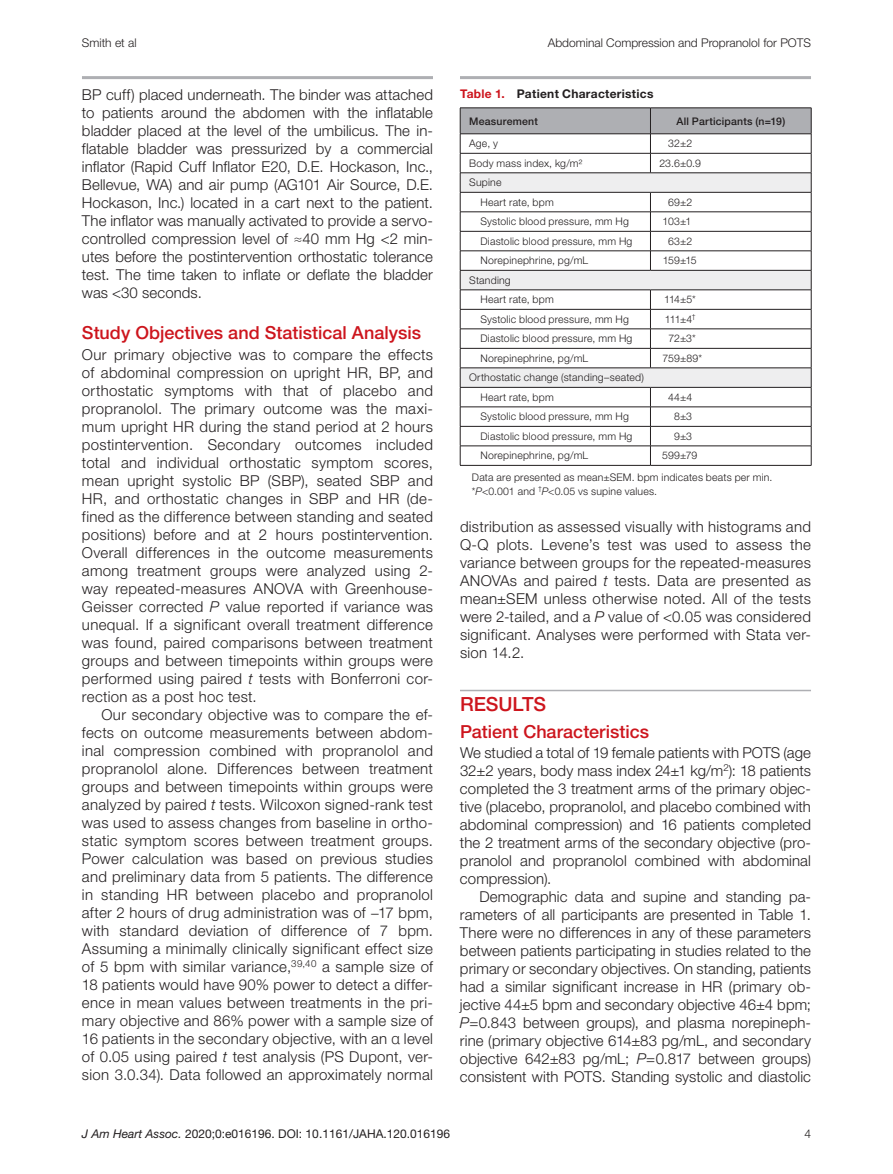
<style>
.page{position:relative;width:893px;height:1174px;background:#fff}
.page>*{position:absolute;margin:0;border:0;box-sizing:border-box;transform-origin:0 0}
.t1{font:500 19.5px "Helvetica Neue LT Std";color:#cd151d}
.t2{font:500 18px "Helvetica Neue LT Std";color:#cd151d}
.t3{font:300 15px/18px "Helvetica Neue LT Std";letter-spacing:.01em;color:#231f20;text-align:justify}
.t4{font:12px "Helvetica Neue LT Std";color:#231f20}
.t5{font:300 12px "Helvetica Neue LT Std";color:#231f20}
.t6{font:700 12px "Helvetica Neue LT Std";letter-spacing:.025em;color:#231f20}
.t7{font:300 10.5px/19.5px "Helvetica Neue LT Std";letter-spacing:.02em;color:#231f20}
.t8{font:500 10.5px "Helvetica Neue LT Std";letter-spacing:.02em;color:#231f20}
.s1{font-style:italic}
.s2{font-family:"Noto Sans"}
.s3{color:#cd151d}
</style>
<div class="page">
<hr style="left:460px;top:690px;width:351px;height:1px;background:#aeafb3">
<hr style="left:460px;top:465px;width:190px;height:1px;background:#231f20">
<svg style="left:460px;top:108px;width:352px;height:357px"></svg>
<hr style="left:650px;top:465px;width:161px;height:1px;background:#231f20">
<hr style="left:82px;top:76px;width:351px;height:3px;background:#aeafb3">
<hr style="left:460px;top:76px;width:351px;height:3px;background:#aeafb3">
<p class="t5" style="left:82px;top:35px;width:56px">Smith et al</p>
<p class="t5" style="left:548px;top:35px;width:265px">Abdominal Compression and Propranolol for POTS</p>
<p class="t3" style="left:82px;top:85px;width:353px">BP cuff) placed underneath. The binder was attached to patients around the abdomen with the inflatable bladder placed at the level of the umbilicus. The in&shy;flatable bladder was pressurized by a commercial inflator (Rapid Cuff Inflator E20, D.E. Hockason, Inc., Bellevue, WA) and air pump (AG101 Air Source, D.E.<br>Hockason, Inc.) located in a cart next to the patient.<br>The inflator was manually activated to provide a servo&shy;controlled compression level of ≈40 mm Hg &lt;2 min&shy;utes before the postintervention orthostatic tolerance test. The time taken to inflate or deflate the bladder was &lt;30 seconds.</p>
<p class="t2" style="left:82px;top:322px;width:341px">Study Objectives and Statistical Analysis</p>
<p class="t3" style="left:82px;top:345px;width:353px">Our primary objective was to compare the effects of abdominal compression on upright HR, BP, and orthostatic symptoms with that of placebo and propranolol. The primary outcome was the maxi&shy;mum upright HR during the stand period at 2 hours postintervention. Secondary outcomes included total and individual orthostatic symptom scores, mean upright systolic BP (SBP), seated SBP and HR, and orthostatic changes in SBP and HR (de&shy;fined as the difference between standing and seated positions) before and at 2 hours postintervention.<br>Overall differences in the outcome measurements among treatment groups were analyzed using 2- way repeated-measures ANOVA with Greenhouse-Geisser corrected <span class="s1">P</span> value reported if variance was unequal. If a significant overall treatment difference was found, paired comparisons between treatment groups and between timepoints within groups were performed using paired <span class="s1">t</span> tests with Bonferroni cor&shy;rection as a post hoc test.</p>
<p class="t3" style="left:82px;top:705px;width:353px;text-indent:20px">Our secondary objective was to compare the ef&shy;fects on outcome measurements between abdom&shy;inal compression combined with propranolol and propranolol alone. Differences between treatment groups and between timepoints within groups were analyzed by paired <span class="s1">t</span> tests. Wilcoxon signed-rank test was used to assess changes from baseline in ortho&shy;static symptom scores between treatment groups.<br>Power calculation was based on previous studies and preliminary data from 5 patients. The difference in standing HR between placebo and propranolol after 2 hours of drug administration was of −17 bpm, with standard deviation of difference of 7 bpm.<br>Assuming a minimally clinically significant effect size of 5 bpm with similar variance,<sup>39,40</sup> a sample size of 18 patients would have 90% power to detect a differ&shy;ence in mean values between treatments in the pri&shy;mary objective and 86% power with a sample size of 16 patients in the secondary objective, with an <span class="s2">α</span> level of 0.05 using paired <span class="s1">t</span> test analysis (PS Dupont, ver&shy;sion 3.0.34). Data followed an approximately normal</p>
<p class="t6" style="left:460px;top:86px;width:195px"><span class="s3">Table 1.</span> Patient Characteristics</p>
<p class="t8" style="left:469px;top:115px;width:70px">Measurement</p>
<p class="t8" style="left:676px;top:115px;width:110px">All Participants (n=19)</p>
<p class="t7" style="left:469px;top:134px;width:30px">Age, y</p>
<p class="t7" style="left:668px;top:134px;width:25px">32±2</p>
<p class="t7" style="left:469px;top:153px;width:115px">Body mass index, kg/m²</p>
<p class="t7" style="left:659px;top:153px;width:43px">23.6±0.9</p>
<p class="t7" style="left:480px;top:173px;width:75px;text-indent:-11px">Supine<br>Heart rate, bpm</p>
<p class="t7" style="left:668px;top:192px;width:26px">69±2</p>
<p class="t7" style="left:480px;top:212px;width:150px">Systolic blood pressure, mm Hg</p>
<p class="t7" style="left:663px;top:212px;width:30px">103±1</p>
<p class="t7" style="left:480px;top:231px;width:154px">Diastolic blood pressure, mm Hg</p>
<p class="t7" style="left:668px;top:231px;width:26px">63±2</p>
<p class="t7" style="left:480px;top:251px;width:109px">Norepinephrine, pg/mL</p>
<p class="t7" style="left:663px;top:251px;width:35px">159±15</p>
<p class="t7" style="left:480px;top:270px;width:75px;text-indent:-11px">Standing<br>Heart rate, bpm</p>
<p class="t7" style="left:664px;top:290px;width:33px">114±5*</p>
<p class="t7" style="left:480px;top:309px;width:150px">Systolic blood pressure, mm Hg</p>
<p class="t7" style="left:665px;top:309px;width:32px">111±4<sup>†</sup></p>
<p class="t7" style="left:480px;top:329px;width:154px">Diastolic blood pressure, mm Hg</p>
<p class="t7" style="left:668px;top:329px;width:29px">72±3*</p>
<p class="t7" style="left:480px;top:348px;width:109px">Norepinephrine, pg/mL</p>
<p class="t7" style="left:663px;top:348px;width:41px">759±89*</p>
<p class="t7" style="left:480px;top:368px;width:165px;text-indent:-11px">Orthostatic change (standing–seated)<br>Heart rate, bpm</p>
<p class="t7" style="left:668px;top:387px;width:26px">44±4</p>
<p class="t7" style="left:480px;top:407px;width:150px">Systolic blood pressure, mm Hg</p>
<p class="t7" style="left:674px;top:407px;width:20px">8±3</p>
<p class="t7" style="left:480px;top:426px;width:154px">Diastolic blood pressure, mm Hg</p>
<p class="t7" style="left:674px;top:426px;width:20px">9±3</p>
<p class="t7" style="left:480px;top:446px;width:109px">Norepinephrine, pg/mL</p>
<p class="t7" style="left:472px;top:444px;width:302px;line-height:21.9px;text-indent:190px">599±79<br>Data are presented as mean±SEM. bpm indicates beats per min.</p>
<p class="t7" style="left:472px;top:481px;width:187px">*<span class="s1">P</span>&lt;0.001 and <sup>†</sup><span class="s1">P</span>&lt;0.05 vs supine values.</p>
<p class="t3" style="left:460px;top:517px;width:353px">distribution as assessed visually with histograms and Q-Q plots. Levene’s test was used to assess the variance between groups for the repeated-measures ANOVAs and paired <span class="s1">t</span> tests. Data are presented as mean±SEM unless otherwise noted. All of the tests were 2-tailed, and a <span class="s1">P</span> value of &lt;0.05 was considered significant. Analyses were performed with Stata ver&shy;sion 14.2.</p>
<h1 class="t1" style="left:460px;top:692px;width:88px">RESULTS</h1>
<p class="t2" style="left:460px;top:720px;width:191px">Patient Characteristics</p>
<p class="t3" style="left:460px;top:743px;width:352px">We studied a total of 19 female patients with POTS (age 32±2 years, body mass index 24±1 kg/m<sup>2</sup>): 18 patients completed the 3 treatment arms of the primary objec&shy;tive (placebo, propranolol, and placebo combined with abdominal compression) and 16 patients completed the 2 treatment arms of the secondary objective (pro&shy;pranolol and propranolol combined with abdominal compression).</p>
<p class="t3" style="left:460px;top:887px;width:353px;text-indent:20px">Demographic data and supine and standing pa&shy;rameters of all participants are presented in Table 1.<br>There were no differences in any of these parameters between patients participating in studies related to the primary or secondary objectives. On standing, patients had a similar significant increase in HR (primary ob&shy;jective 44±5 bpm and secondary objective 46±4 bpm; <span class="s1">P</span>=0.843 between groups), and plasma norepineph&shy;rine (primary objective 614±83 pg/mL, and secondary objective 642±83 pg/mL; <span class="s1">P</span>=0.817 between groups) consistent with POTS. Standing systolic and diastolic</p>
<p class="t4" style="left:82px;top:1126px;width:370px"><span class="s1">J Am Heart Assoc.</span> 2020;0:e016196. DOI: 10.1161/JAHA.120.016196</p>
<p class="t5" style="left:804px;top:1126px;width:8px">4</p>
</div>
